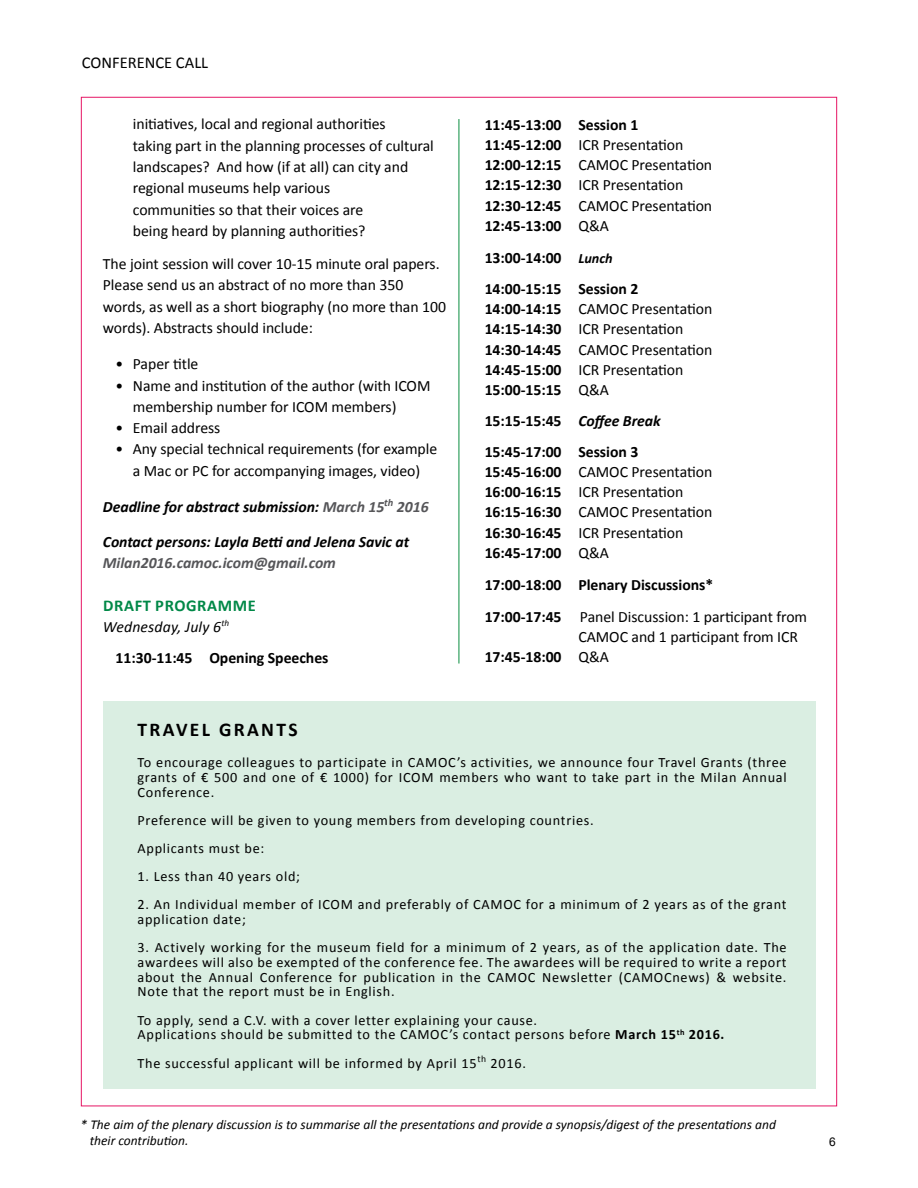
<style>
.page{position:relative;width:918px;height:1188px;background:#fff}
.page>*{position:absolute;margin:0;border:0;box-sizing:border-box;transform-origin:0 0}
.t1{font:700 19.5px "Calibri";letter-spacing:.12em;color:#000}
.t2{font:16.5px "Calibri";color:#000}
.t3{font:700 16.5px "Calibri";letter-spacing:.035em;color:#008847}
.t4{font:15.75px/21.3px "Calibri";letter-spacing:-.005em;color:#000}
.t5{font:700 15.75px/20.2px "Calibri";letter-spacing:-.005em;color:#000}
.t6{font:italic 700 15.75px "Calibri";letter-spacing:-.005em;color:#000}
.t7{font:italic 700 15.75px "Calibri";letter-spacing:-.005em;color:#565659}
.t8{font:14.25px/14.7px "Calibri";letter-spacing:.05em;color:#000}
.t9{font:italic 13.5px/16.5px "Calibri";color:#000}
.t10{font:12px "Arial";color:#000}
.s1{color:#565659}
.s2{font-weight:400;font-style:italic}
.s3{font-weight:400}
.s4{font-style:italic;font-size:14.25px}
.s5{font-weight:700}
.s6{font-style:italic}
</style>
<div class="page">
<div style="left:103px;top:701px;width:712px;height:388px;background:#daeee2"></div>
<hr style="left:459px;top:119px;width:1px;height:545px;background:#098d3f">
<p class="t2" style="left:82px;top:52px;width:128px">CONFERENCE CALL</p>
<p class="t4" style="left:133px;top:113px;width:302px">initiatives, local and regional authorities<br>taking part in the planning processes of cultural landscapes? And how (if at all) can city and regional museums help various<br>communities so that their voices are<br>being heard by planning authorities?</p>
<p class="t4" style="left:103px;top:253px;width:345px">The joint session will cover 10-15 minute oral papers.<br>Please send us an abstract of no more than 350 words, as well as a short biography (no more than 100 words). Abstracts should include:</p>
<p class="t4" style="left:116px;top:353px;width:84px">• Paper title</p>
<p class="t4" style="left:133px;top:374px;width:299px;text-indent:-17px">• Name and institution of the author (with ICOM membership number for ICOM members)</p>
<p class="t4" style="left:116px;top:417px;width:106px">• Email address</p>
<p class="t4" style="left:116px;top:438px;width:323px;text-align:center">• Any special technical requirements (for example a Mac or PC for accompanying images, video)</p>
<p class="t6" style="left:103px;top:497px;width:327px">Deadline for abstract submission: <span class="s1">March 15</span><sup>th</sup> <span class="s1">2016</span></p>
<p class="t6" style="left:103px;top:532px;width:308px">Contact persons: Layla Betti and Jelena Savic at</p>
<p class="t7" style="left:103px;top:553px;width:235px">Milan2016.camoc.icom@gmail.com</p>
<p class="t3" style="left:103px;top:595px;width:154px">DRAFT PROGRAMME</p>
<p class="t5" style="left:116px;top:610px;width:214px;line-height:31.2px;text-indent:-13px"><span class="s2">Wednesday, July 6</span><sup>th<br></sup>11:30-11:45 Opening Speeches</p>
<p class="t5" style="left:485px;top:113px;width:229px">11:45-13:00 Session 1<br>11:45-12:00 <span class="s3">ICR Presentation<br></span>12:00-12:15 <span class="s3">CAMOC Presentation<br></span>12:15-12:30 <span class="s3">ICR Presentation<br></span>12:30-12:45 <span class="s3">CAMOC Presentation<br></span>12:45-13:00 <span class="s3">Q&amp;A</span></p>
<p class="t5" style="left:485px;top:242px;width:155px;line-height:30.8px">13:00-14:00 <span class="s4">Lunch<br></span>14:00-15:15 Session 2</p>
<p class="t4" style="left:485px;top:298px;width:229px;line-height:20.2px"><span class="s5">14:00-14:15</span> CAMOC Presentation<br><span class="s5">14:15-14:30</span> ICR Presentation<br><span class="s5">14:30-14:45</span> CAMOC Presentation<br><span class="s5">14:45-15:00</span> ICR Presentation<br><span class="s5">15:00-15:15</span> Q&amp;A</p>
<p class="t5" style="left:485px;top:405px;width:178px;line-height:30.8px">15:15-15:45 <span class="s6">Coffee Break<br></span>15:45-17:00 Session 3</p>
<p class="t4" style="left:485px;top:461px;width:229px;line-height:20.2px"><span class="s5">15:45-16:00</span> CAMOC Presentation<br><span class="s5">16:00-16:15</span> ICR Presentation<br><span class="s5">16:15-16:30</span> CAMOC Presentation<br><span class="s5">16:30-16:45</span> ICR Presentation<br><span class="s5">16:45-17:00</span> Q&amp;A</p>
<p class="t5" style="left:485px;top:568px;width:324px;line-height:32.2px">17:00-18:00 Plenary Discussions*<br>17:00-17:45 <span class="s3">Panel Discussion: 1 participant from</span></p>
<p class="t4" style="left:485px;top:626px;width:315px;line-height:20.2px;text-indent:94px">CAMOC and 1 participant from ICR<br><span class="s5">17:45-18:00</span> Q&amp;A</p>
<p class="t1" style="left:138px;top:718px;width:162px">TRAVEL GRANTS</p>
<p class="t8" style="left:138px;top:754px;width:651px;text-align:justify">To encourage colleagues to participate in CAMOC’s activities, we announce four Travel Grants (three grants of € 500 and one of € 1000) for ICOM members who want to take part in the Milan Annual Conference.</p>
<p class="t8" style="left:138px;top:805px;width:458px;line-height:28.2px">Preference will be given to young members from developing countries.<br>Applicants must be:</p>
<p class="t8" style="left:138px;top:868px;width:164px">1. Less than 40 years old;</p>
<p class="t8" style="left:138px;top:897px;width:651px">2. An Individual member of ICOM and preferably of CAMOC for a minimum of 2 years as of the grant application date;</p>
<p class="t8" style="left:138px;top:940px;width:651px;text-align:justify">3. Actively working for the museum field for a minimum of 2 years, as of the application date. The awardees will also be exempted of the conference fee. The awardees will be required to write a report about the Annual Conference for publication in the CAMOC Newsletter (CAMOCnews) &amp; website.<br>Note that the report must be in English.</p>
<p class="t8" style="left:138px;top:1012px;width:588px">To apply, send a C.V. with a cover letter explaining your cause.<br>Applications should be submitted to the CAMOC’s contact persons before <span class="s5">March 15</span><sup>th</sup> <span class="s5">2016.</span></p>
<p class="t8" style="left:138px;top:1055px;width:390px">The successful applicant will be informed by April 15<sup>th</sup> 2016.</p>
<p class="t9" style="left:90px;top:1115px;width:688px;text-indent:-9px">* The aim of the plenary discussion is to summarise all the presentations and provide a synopsis/digest of the presentations and their contribution.</p>
<p class="t10" style="left:829px;top:1134px;width:8px">6</p>
</div>
